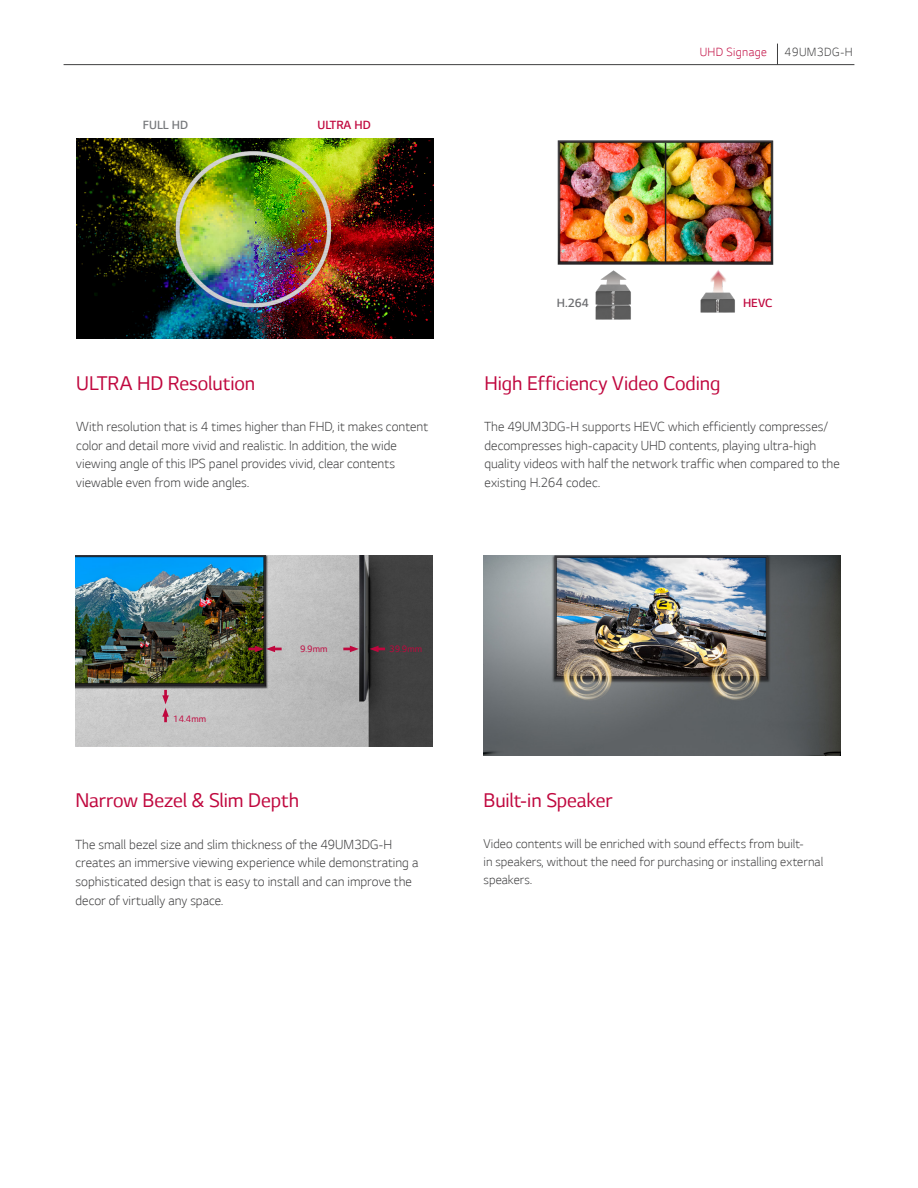
<style>
.page{position:relative;width:918px;height:1188px;background:#fff}
.page>*{position:absolute;margin:0;border:0;box-sizing:border-box;transform-origin:0 0}
.t1{font:22.5px "LG Smart";letter-spacing:-.005em;color:#c0073e}
.t2{font:300 15px/18.8px "LG Smart";letter-spacing:.005em;color:#3e3e3f}
.t3{font:300 14.4px/18px "LG Smart";letter-spacing:.005em;color:#3e3e3f}
.정규{font:300 13.5px "LG Smart";color:#c0073e}
.t4{font:300 13.5px "LG Smart";letter-spacing:.025em;color:#c0073e}
.t5{font:300 13.5px "LG Smart";letter-spacing:.025em;color:#3e3e3f}
.정규-2{font:300 13.5px "LG Smart";color:#76787b}
.정규-3{font:300 13.5px "LG Smart";color:#6c6d70}
.t6{font:10.5px "LG Smart";color:#c0073e}
</style>
<div class="page">
<img style="left:75px;top:556px;width:358px;height:191px">
<svg style="left:162px;top:690px;width:7px;height:32px"></svg>
<svg style="left:370px;top:646px;width:15px;height:6px"></svg>
<svg style="left:248px;top:646px;width:34px;height:6px"></svg>
<svg style="left:343px;top:646px;width:16px;height:6px"></svg>
<img style="left:484px;top:556px;width:357px;height:200px">
<img style="left:76px;top:138px;width:357px;height:200px">
<img style="left:172px;top:146px;width:164px;height:163px">
<img style="left:558px;top:140px;width:215px;height:180px">
<hr style="left:665px;top:143px;width:1px;height:119px;background:#231f20">
<img style="left:596px;top:305px;width:35px;height:15px">
<img style="left:596px;top:284px;width:36px;height:21px">
<img style="left:699px;top:291px;width:37px;height:22px">
<hr style="left:64px;top:64px;width:790px;height:1px;background:#3e3e3f">
<svg style="left:777px;top:44px;width:1px;height:20px"></svg>
<p class="정규-2" style="left:143px;top:117px;width:47px">FULL HD</p>
<p class="정규" style="left:318px;top:117px;width:55px">ULTRA HD</p>
<p class="t4" style="left:700px;top:45px;width:69px">UHD Signage</p>
<p class="t5" style="left:784px;top:45px;width:70px">49UM3DG-H</p>
<p class="정규-3" style="left:557px;top:296px;width:34px">H.264</p>
<p class="정규" style="left:743px;top:296px;width:31px">HEVC</p>
<p class="t1" style="left:76px;top:371px;width:180px">ULTRA HD Resolution</p>
<p class="t1" style="left:485px;top:371px;width:238px">High Efficiency Video Coding</p>
<p class="t2" style="left:485px;top:417px;width:357px">The 49UM3DG-H supports HEVC which efficiently compresses/ decompresses high-capacity UHD contents, playing ultra-high quality videos with half the network traffic when compared to the existing H.264 codec.</p>
<p class="t2" style="left:76px;top:417px;width:353px">With resolution that is 4 times higher than FHD, it makes content color and detail more vivid and realistic. In addition, the wide viewing angle of this IPS panel provides vivid, clear contents viewable even from wide angles.</p>
<p class="t6" style="left:173px;top:713px;width:34px">14.4mm</p>
<p class="t6" style="left:300px;top:644px;width:29px">9.9mm</p>
<p class="t6" style="left:389px;top:644px;width:34px">39.9mm</p>
<p class="t1" style="left:75px;top:788px;width:225px">Narrow Bezel &amp; Slim Depth</p>
<p class="t2" style="left:75px;top:835px;width:344px">The small bezel size and slim thickness of the 49UM3DG-H creates an immersive viewing experience while demonstrating a sophisticated design that is easy to install and can improve the decor of virtually any space.</p>
<p class="t1" style="left:484px;top:788px;width:130px">Built-in Speaker</p>
<p class="t3" style="left:484px;top:835px;width:341px">Video contents will be enriched with sound effects from built-<br>in speakers, without the need for purchasing or installing external speakers.</p>
</div>
